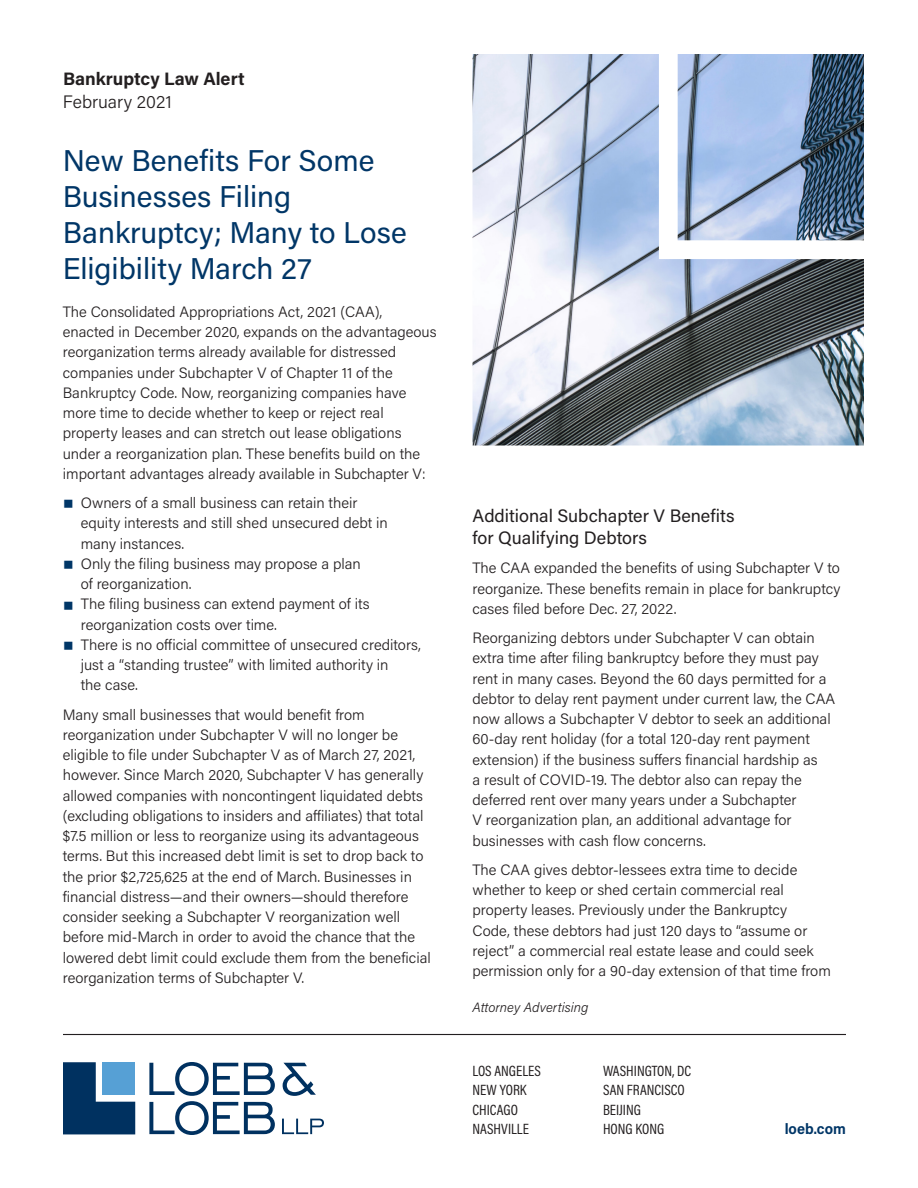
<style>
.page{position:relative;width:918px;height:1188px;background:#fff}
.page>*{position:absolute;margin:0;border:0;box-sizing:border-box;transform-origin:0 0}
._01_Title{font:30px/36px "Acumin Pro";color:#003667}
._02_Body_Head{font:18px/22.5px "Acumin Pro";color:#231f20}
.t1{font:700 18px "Acumin Pro";color:#231f20}
._00c_Alert_Date{font:300 18px "Acumin Pro";color:#231f20}
._03a_Body{font:300 15px/20.2px "Acumin Pro";color:#231f20}
.t2{font:15px/19.5px "Acumin Pro Cond";color:#231f20}
.t3{font:700 15px "Acumin Pro Semi Cond";color:#003667}
.t4{font:italic 300 13.5px "Acumin Pro";color:#231f20}
.s1{font-weight:900;font-size:24px;color:#003667}
</style>
<div class="page">
<img style="left:472px;top:54px;width:392px;height:392px">
<svg style="left:659px;top:54px;width:205px;height:205px"></svg>
<svg style="left:63px;top:1062px;width:72px;height:72px;background:#1d4872"></svg>
<div style="left:102px;top:1062px;width:33px;height:33px;background:#56a0d5"></div>
<svg style="left:283px;top:1063px;width:33px;height:33px"></svg>
<svg style="left:149px;top:1062px;width:126px;height:73px"></svg>
<svg style="left:282px;top:1119px;width:42px;height:15px"></svg>
<hr style="left:63px;top:1034px;width:783px;height:1px;background:#231f20">
<p class="t1" style="left:63px;top:66px;width:183px">Bankruptcy Law Alert</p>
<p class="_00c_Alert_Date" style="left:63px;top:89px;width:111px">February 2021</p>
<p class="_01_Title" style="left:63px;top:141px;width:346px">New Benefits For Some<br>Businesses Filing<br>Bankruptcy; Many to Lose<br>Eligibility March 27</p>
<p class="_03a_Body" style="left:63px;top:301px;width:375px">The Consolidated Appropriations Act, 2021 (CAA), enacted in December 2020, expands on the advantageous reorganization terms already available for distressed companies under Subchapter V of Chapter 11 of the Bankruptcy Code. Now, reorganizing companies have more time to decide whether to keep or reject real property leases and can stretch out lease obligations under a reorganization plan. These benefits build on the important advantages already available in Subchapter V:</p>
<p class="_03a_Body" style="left:81px;top:492px;width:309px;text-indent:-18px"><span class="s1">■</span> Owners of a small business can retain their equity interests and still shed unsecured debt in many instances.</p>
<p class="_03a_Body" style="left:81px;top:553px;width:282px;text-indent:-18px"><span class="s1">■</span> Only the filing business may propose a plan of reorganization.</p>
<p class="_03a_Body" style="left:81px;top:594px;width:290px;text-indent:-18px"><span class="s1">■</span> The filing business can extend payment of its reorganization costs over time.</p>
<p class="_03a_Body" style="left:81px;top:634px;width:342px;text-indent:-18px"><span class="s1">■</span> There is no official committee of unsecured creditors, just a “standing trustee” with limited authority in<br>the case.</p>
<p class="_03a_Body" style="left:63px;top:704px;width:370px">Many small businesses that would benefit from reorganization under Subchapter V will no longer be eligible to file under Subchapter V as of March 27, 2021, however. Since March 2020, Subchapter V has generally allowed companies with noncontingent liquidated debts (excluding obligations to insiders and affiliates) that total $7.5 million or less to reorganize using its advantageous terms. But this increased debt limit is set to drop back to the prior $2,725,625 at the end of March. Businesses in financial distress—and their owners—should therefore consider seeking a Subchapter V reorganization well before mid-March in order to avoid the chance that the lowered debt limit could exclude them from the beneficial reorganization terms of Subchapter V.</p>
<p class="_02_Body_Head" style="left:472px;top:503px;width:264px">Additional Subchapter V Benefits for Qualifying Debtors</p>
<p class="_03a_Body" style="left:472px;top:558px;width:369px;text-align:justify">The CAA expanded the benefits of using Subchapter V to reorganize. These benefits remain in place for bankruptcy cases filed before Dec. 27, 2022.</p>
<p class="_03a_Body" style="left:472px;top:627px;width:364px">Reorganizing debtors under Subchapter V can obtain extra time after filing bankruptcy before they must pay rent in many cases. Beyond the 60 days permitted for a debtor to delay rent payment under current law, the CAA now allows a Subchapter V debtor to seek an additional 60-day rent holiday (for a total 120-day rent payment extension) if the business suffers financial hardship as<br>a result of COVID-19. The debtor also can repay the deferred rent over many years under a Subchapter<br>V reorganization plan, an additional advantage for businesses with cash flow concerns.</p>
<p class="_03a_Body" style="left:472px;top:859px;width:360px">The CAA gives debtor-lessees extra time to decide whether to keep or shed certain commercial real property leases. Previously under the Bankruptcy<br>Code, these debtors had just 120 days to “assume or reject” a commercial real estate lease and could seek permission only for a 90-day extension of that time from</p>
<p class="t4" style="left:472px;top:998px;width:117px">Attorney Advertising</p>
<p class="t2" style="left:472px;top:1060px;width:70px">LOS ANGELES<br>NEW YORK<br>CHICAGO<br>NASHVILLE</p>
<p class="t2" style="left:603px;top:1060px;width:90px">WASHINGTON, DC<br>SAN FRANCISCO<br>BEIJING<br>HONG KONG</p>
<p class="t3" style="left:785px;top:1118px;width:63px">loeb.com</p>
</div>
